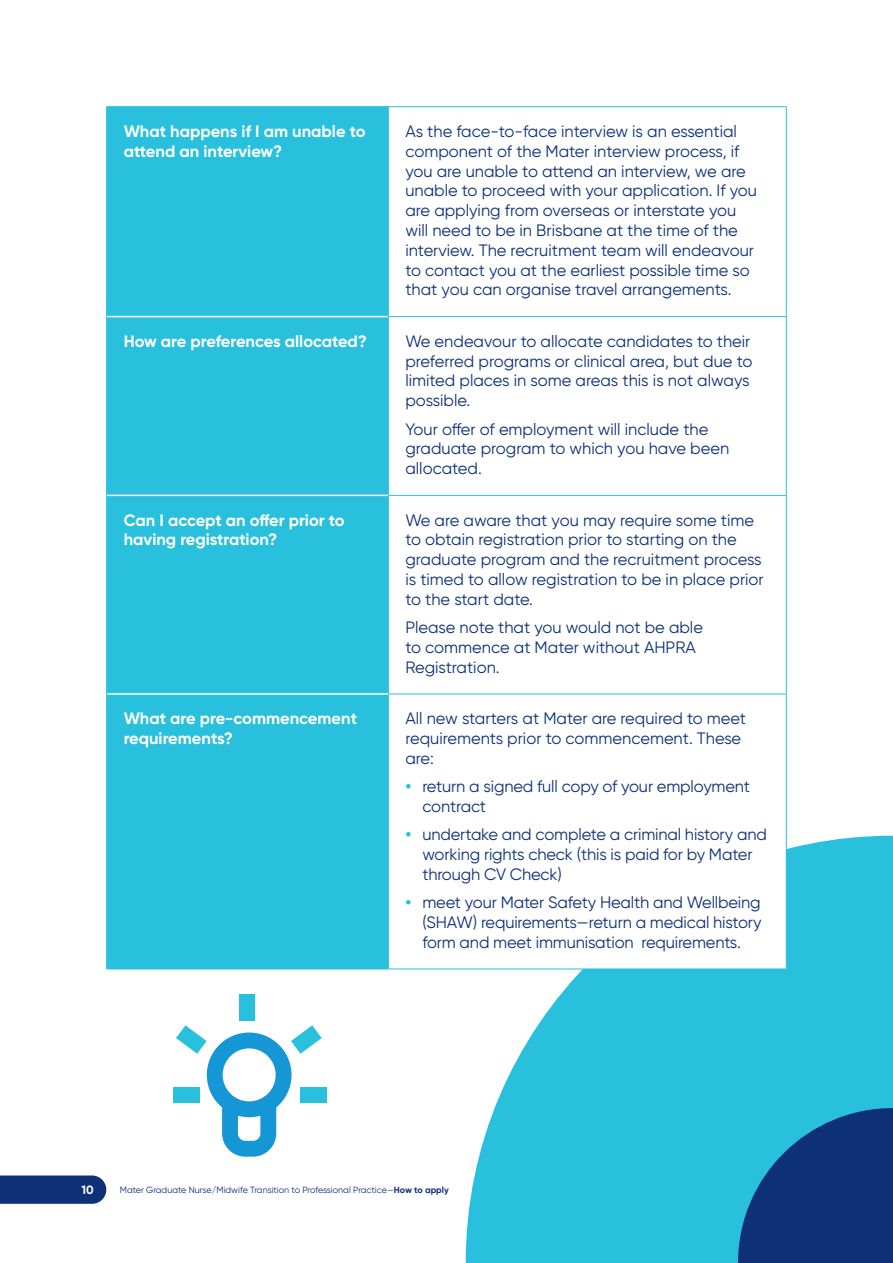
<style>
.page{position:relative;width:893px;height:1263px;background:#fff}
.page>*{position:absolute;margin:0;border:0;box-sizing:border-box;transform-origin:0 0}
.t1{font:16.5px/19.8px "Gilroy";color:#0d3079}
.t2{font:700 16.5px/19.8px "Gilroy";color:#fff}
.t3{font:700 12px "Gilroy";color:#fff}
.t4{font:9px "Gilroy";color:#0d3079}
.s1{font-weight:700;color:#28c0dc}
.s2{font-weight:700}
</style>
<div class="page">
<svg style="left:0;top:1175px;width:106px;height:29px;background:#183a7f"></svg>
<svg style="left:466px;top:836px;width:427px;height:427px;background:#3dc6df"></svg>
<svg style="left:738px;top:1108px;width:155px;height:155px;background:#124e8e"></svg>
<div style="left:107px;top:107px;width:281px;height:861px;background:#28c0dc"></div>
<svg style="left:389px;top:107px;width:397px;height:861px"></svg>
<hr style="left:107px;top:316px;width:281px;height:1px;background:#fff">
<hr style="left:107px;top:495px;width:281px;height:1px;background:#fff">
<hr style="left:107px;top:693px;width:281px;height:2px;background:#fff">
<hr style="left:106px;top:107px;width:1px;height:210px;background:#28c0dc">
<hr style="left:106px;top:106px;width:282px;height:1px;background:#28c0dc">
<hr style="left:388px;top:107px;width:1px;height:209px;background:#28c0dc">
<hr style="left:388px;top:106px;width:399px;height:1px;background:#28c0dc">
<hr style="left:786px;top:107px;width:1px;height:209px;background:#28c0dc">
<hr style="left:106px;top:317px;width:1px;height:178px;background:#28c0dc">
<hr style="left:388px;top:317px;width:1px;height:178px;background:#28c0dc">
<hr style="left:388px;top:316px;width:399px;height:1px;background:#28c0dc">
<hr style="left:786px;top:317px;width:1px;height:178px;background:#28c0dc">
<hr style="left:106px;top:495px;width:1px;height:199px;background:#28c0dc">
<hr style="left:388px;top:496px;width:1px;height:198px;background:#28c0dc">
<hr style="left:388px;top:495px;width:399px;height:1px;background:#28c0dc">
<hr style="left:786px;top:496px;width:1px;height:198px;background:#28c0dc">
<hr style="left:106px;top:694px;width:1px;height:274px;background:#28c0dc">
<hr style="left:106px;top:968px;width:282px;height:1px;background:#28c0dc">
<hr style="left:388px;top:694px;width:1px;height:274px;background:#28c0dc">
<hr style="left:388px;top:694px;width:399px;height:1px;background:#28c0dc">
<hr style="left:786px;top:694px;width:1px;height:274px;background:#28c0dc">
<hr style="left:388px;top:968px;width:399px;height:1px;background:#28c0dc">
<div style="left:173px;top:1087px;width:27px;height:16px;background:#28c0dc"></div>
<div style="left:300px;top:1087px;width:27px;height:16px;background:#28c0dc"></div>
<div style="left:239px;top:994px;width:16px;height:27px;background:#28c0dc"></div>
<svg style="left:176px;top:1025px;width:146px;height:132px"></svg>
<p class="t2" style="left:124px;top:121px;width:243px">What happens if I am unable to attend an interview?</p>
<p class="t1" style="left:405px;top:121px;width:353px">As the face-to-face interview is an essential component of the Mater interview process, if you are unable to attend an interview, we are unable to proceed with your application. If you are applying from overseas or interstate you will need to be in Brisbane at the time of the interview. The recruitment team will endeavour to contact you at the earliest possible time so that you can organise travel arrangements.</p>
<p class="t2" style="left:124px;top:331px;width:245px">How are preferences allocated?</p>
<p class="t1" style="left:405px;top:331px;width:348px">We endeavour to allocate candidates to their preferred programs or clinical area, but due to limited places in some areas this is not always possible.</p>
<p class="t1" style="left:405px;top:419px;width:325px">Your offer of employment will include the graduate program to which you have been allocated.</p>
<p class="t2" style="left:124px;top:510px;width:222px">Can I accept an offer prior to having registration?</p>
<p class="t1" style="left:405px;top:510px;width:360px">We are aware that you may require some time to obtain registration prior to starting on the graduate program and the recruitment process is timed to allow registration to be in place prior to the start date.</p>
<p class="t1" style="left:405px;top:617px;width:299px">Please note that you would not be able to commence at Mater without AHPRA<br>Registration.</p>
<p class="t2" style="left:124px;top:708px;width:235px">What are pre-commencement requirements?</p>
<p class="t1" style="left:405px;top:708px;width:342px">All new starters at Mater are required to meet requirements prior to commencement. These are:</p>
<p class="t1" style="left:422px;top:776px;width:329px;text-indent:-17px"><span class="s1">•</span> return a signed full copy of your employment contract</p>
<p class="t1" style="left:422px;top:824px;width:346px;text-indent:-17px"><span class="s1">•</span> undertake and complete a criminal history and working rights check (this is paid for by Mater through CV Check)</p>
<p class="t1" style="left:422px;top:892px;width:341px;text-align:justify;text-indent:-17px"><span class="s1">•</span> meet your Mater Safety Health and Wellbeing (SHAW) requirements—return a medical history form and meet immunisation requirements.</p>
<p class="t3" style="left:81px;top:1183px;width:14px">10</p>
<p class="t4" style="left:120px;top:1184px;width:330px">Mater Graduate Nurse/Midwife Transition to Professional Practice—<span class="s2">How to apply</span></p>
</div>
